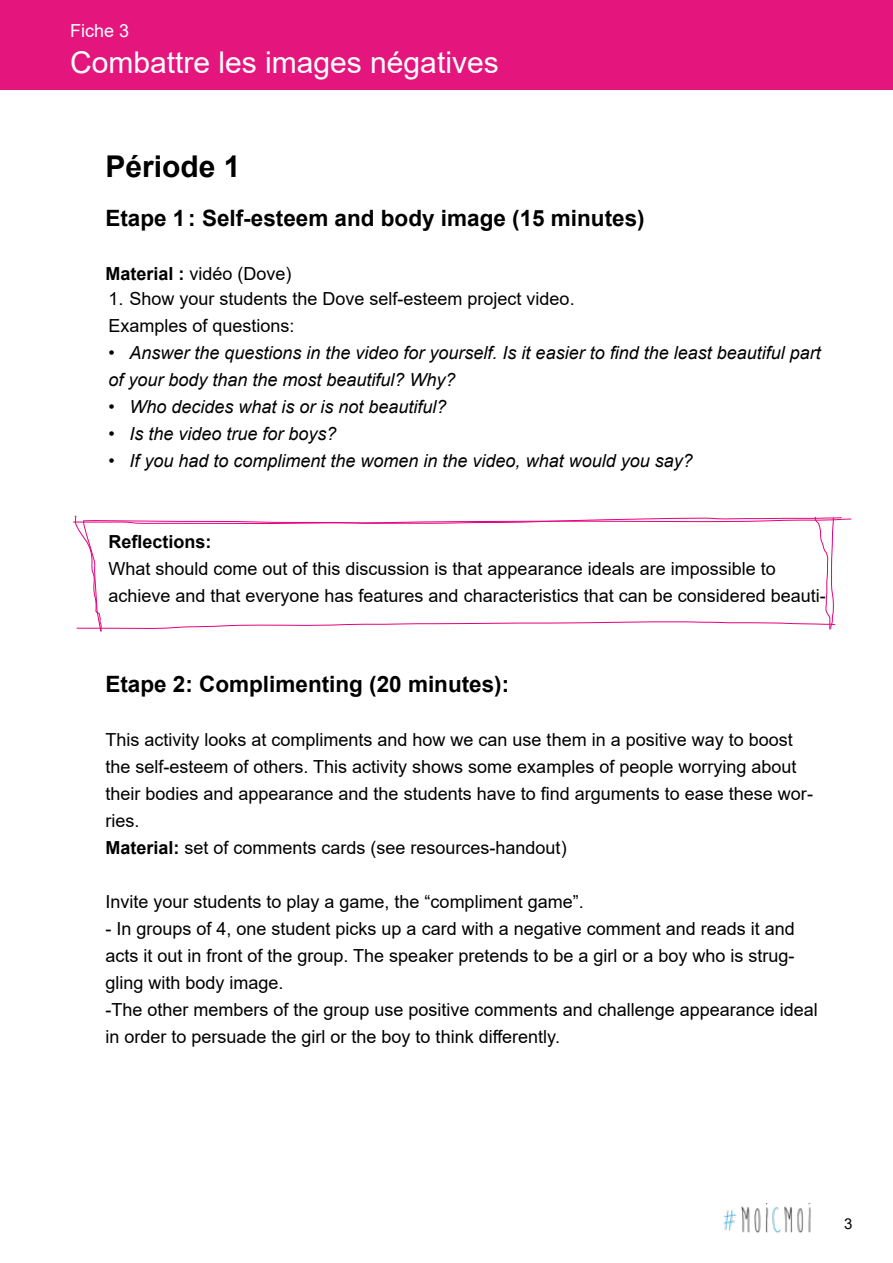
<style>
.page{position:relative;width:893px;height:1263px;background:#fff}
.page>*{position:absolute;margin:0;border:0;box-sizing:border-box;transform-origin:0 0}
.t1{font:30px "Arial";color:#fff}
.t2{font:700 30px "Arial";color:#000}
.t3{font:700 22.5px "Arial";color:#000}
.t4{font:18px/27px "Arial";color:#000}
.t5{font:italic 18px/27px "Arial";color:#000}
.t6{font:700 18px "Arial";color:#000}
.t7{font:18px "Arial";color:#fff}
.t8{font:15px "Arial";color:#000}
.s1{font-weight:700}
.s2{font-style:normal}
</style>
<div class="page">
<img style="left:723px;top:1202px;width:88px;height:31px">
<svg style="left:73px;top:515px;width:779px;height:117px"></svg>
<div style="left:0;top:0;width:893px;height:89px;background:#e5157e"></div>
<p class="t7" style="left:70px;top:18px;width:61px">Fiche 3</p>
<h1 class="t1" style="left:70px;top:42px;width:430px">Combattre les images négatives</h1>
<h1 class="t2" style="left:105px;top:146px;width:137px">Période 1</h1>
<p class="t3" style="left:105px;top:202px;width:541px">Etape 1: Self-esteem and body image (15 minutes)</p>
<p class="t4" style="left:105px;top:260px;width:188px"><span class="s1">Material :</span> vidéo (Dove)</p>
<p class="t4" style="left:108px;top:285px;width:468px">1. Show your students the Dove self-esteem project video.<br>Examples of questions:</p>
<p class="t5" style="left:108px;top:339px;width:714px"><span class="s2">•</span> Answer the questions in the video for yourself. Is it easier to find the least beautiful part of your body than the most beautiful? Why?</p>
<p class="t5" style="left:108px;top:393px;width:340px">• Who decides what is or is not beautiful?</p>
<p class="t5" style="left:108px;top:420px;width:230px">• Is the video true for boys?</p>
<p class="t5" style="left:108px;top:447px;width:586px">• If you had to compliment the women in the video, what would you say?</p>
<p class="t6" style="left:108px;top:529px;width:105px">Reflections:</p>
<p class="t4" style="left:108px;top:555px;width:719px">What should come out of this discussion is that appearance ideals are impossible to achieve and that everyone has features and characteristics that can be considered beauti-</p>
<p class="t3" style="left:105px;top:668px;width:405px">Etape 2: Complimenting (20 minutes):</p>
<p class="t4" style="left:105px;top:726px;width:709px">This activity looks at compliments and how we can use them in a positive way to boost the self-esteem of others. This activity shows some examples of people worrying about their bodies and appearance and the students have to find arguments to ease these wor&shy;ries.<br><span class="s1">Material:</span> set of comments cards (see resources-handout)</p>
<p class="t4" style="left:105px;top:888px;width:480px">Invite your students to play a game, the “compliment game”.</p>
<p class="t4" style="left:105px;top:915px;width:714px">- In groups of 4, one student picks up a card with a negative comment and reads it and acts it out in front of the group. The speaker pretends to be a girl or a boy who is strug&shy;gling with body image.<br>-The other members of the group use positive comments and challenge appearance ideal in order to persuade the girl or the boy to think differently.</p>
<p class="t8" style="left:844px;top:1214px;width:10px">3</p>
</div>
